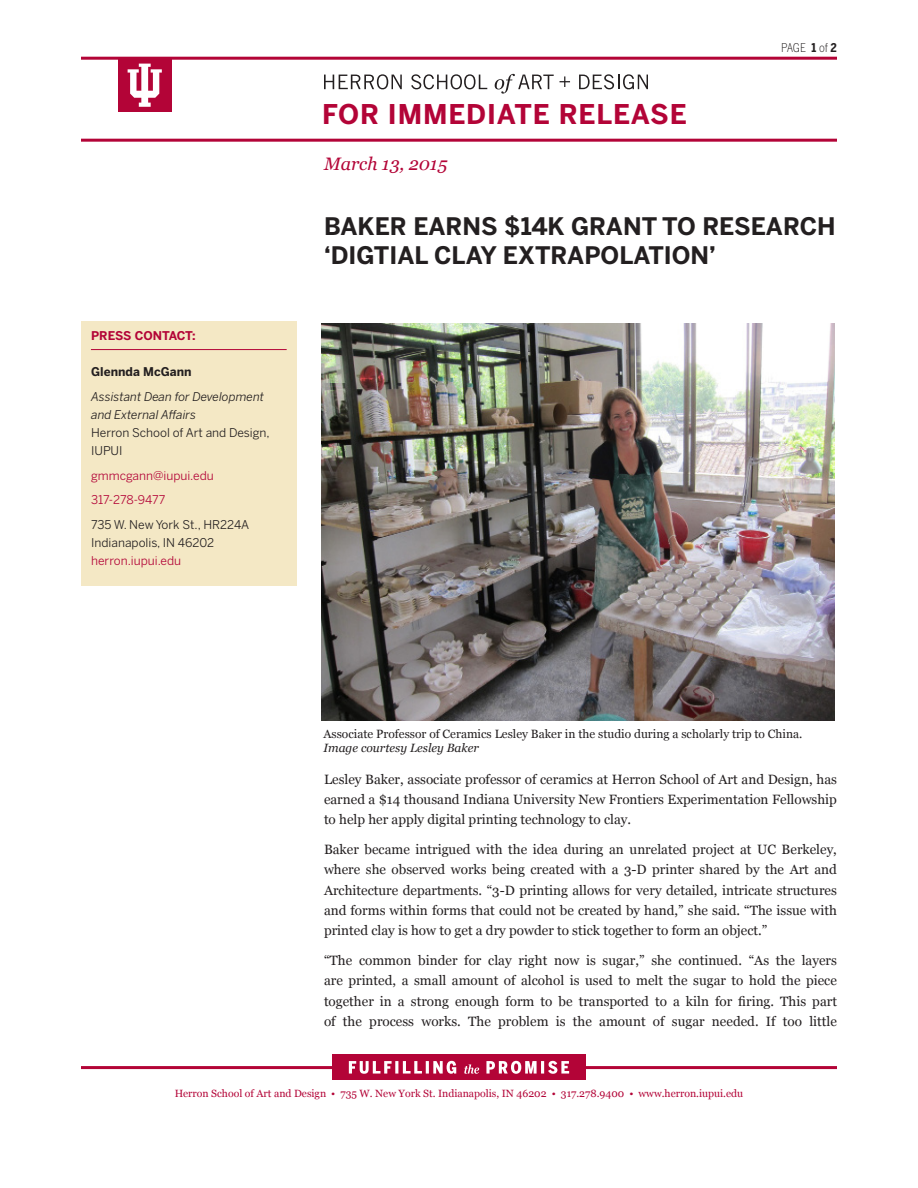
<style>
.page{position:relative;width:918px;height:1188px;background:#fff}
.page>*{position:absolute;margin:0;border:0;box-sizing:border-box;transform-origin:0 0}
.t1{font:700 27px "Benton Sans";letter-spacing:.03em;color:#b30437}
.t2{font:700 24px/28.8px "Benton Sans";color:#231f20}
.t3{font:italic 18px "Georgia";color:#b30437}
.t4{font:13.5px/20.2px "Georgia";color:#231f20;text-align:justify}
.t5{font:12px/14.4px "Georgia";color:#231f20}
.t6{font:italic 12px/18px "Benton Sans";color:#231f20}
.t7{font:12px/18px "Benton Sans";color:#231f20}
.t8{font:12px "Benton Sans";color:#b30437}
.t9{font:700 12px "Benton Sans";letter-spacing:-.01em;color:#b30437}
.t10{font:700 12px "Benton Sans";color:#231f20}
.t11{font:300 12px "Benton Sans Cond";letter-spacing:-.02em;color:#231f20}
.t12{font:10.5px "Georgia";color:#b30437}
.s1{font-weight:700}
.s2{font-style:normal}
.s3{color:#b30437}
.s4{font-style:italic}
</style>
<div class="page">
<hr style="left:81px;top:1066px;width:756px;height:3px;background:#b30437">
<div style="left:332px;top:1055px;width:254px;height:25px;background:#b30437"></div>
<hr style="left:81px;top:57px;width:756px;height:3px;background:#b30437">
<hr style="left:81px;top:139px;width:756px;height:3px;background:#b30437">
<div style="left:118px;top:58px;width:54px;height:54px;background:#b30437"></div>
<svg style="left:128px;top:64px;width:34px;height:43px"></svg>
<svg style="left:324px;top:74px;width:78px;height:15px"></svg>
<svg style="left:411px;top:74px;width:76px;height:15px"></svg>
<svg style="left:495px;top:74px;width:59px;height:20px"></svg>
<svg style="left:560px;top:76px;width:10px;height:11px"></svg>
<svg style="left:579px;top:74px;width:69px;height:15px"></svg>
<svg style="left:349px;top:1061px;width:220px;height:13px"></svg>
<div style="left:81px;top:322px;width:216px;height:264px;background:#f4e8c5"></div>
<hr style="left:91px;top:349px;width:196px;height:1px;background:#b30437">
<img style="left:321px;top:324px;width:514px;height:396px">
<h1 class="t1" style="left:322px;top:97px;width:366px">FOR IMMEDIATE RELEASE</h1>
<p class="t3" style="left:324px;top:151px;width:125px">March 13, 2015</p>
<p class="t11" style="left:781px;top:40px;width:57px">PAGE <span class="s1">1</span> of <span class="s1">2</span></p>
<p class="t9" style="left:91px;top:328px;width:106px">PRESS CONTACT:</p>
<p class="t10" style="left:91px;top:364px;width:102px">Glennda McGann</p>
<p class="t6" style="left:91px;top:388px;width:180px">Assistant Dean for Development and External Affairs<br><span class="s2">Herron School of Art and Design,<br>IUPUI</span></p>
<p class="t8" style="left:91px;top:468px;width:124px">gmmcgann@iupui.edu</p>
<p class="t8" style="left:91px;top:493px;width:76px">317-278-9477</p>
<p class="t7" style="left:91px;top:516px;width:160px">735 W. New York St., HR224A<br>Indianapolis, IN 46202 <span class="s3">herron.iupui.edu</span></p>
<p class="t2" style="left:324px;top:212px;width:513px">BAKER EARNS $14K GRANT TO RESEARCH ‘DIGTIAL CLAY EXTRAPOLATION’</p>
<p class="t5" style="left:324px;top:726px;width:480px">Associate Professor of Ceramics Lesley Baker in the studio during a scholarly trip to China.<br><span class="s4">Image courtesy Lesley Baker</span></p>
<p class="t4" style="left:324px;top:768px;width:514px">Lesley Baker, associate professor of ceramics at Herron School of Art and Design, has earned a $14 thousand Indiana University New Frontiers Experimentation Fellowship to help her apply digital printing technology to clay.</p>
<p class="t4" style="left:324px;top:839px;width:514px">Baker became intrigued with the idea during an unrelated project at UC Berkeley, where she observed works being created with a 3-D printer shared by the Art and Architecture departments. “3-D printing allows for very detailed, intricate structures and forms within forms that could not be created by hand,” she said. “The issue with printed clay is how to get a dry powder to stick together to form an object.”</p>
<p class="t4" style="left:324px;top:950px;width:514px">“The common binder for clay right now is sugar,” she continued. “As the layers are printed, a small amount of alcohol is used to melt the sugar to hold the piece together in a strong enough form to be transported to a kiln for firing. This part of the process works. The problem is the amount of sugar needed. If too little</p>
<p class="t12" style="left:175px;top:1086px;width:570px">Herron School of Art and Design • 735 W. New York St. Indianapolis, IN 46202 • 317.278.9400 • www.herron.iupui.edu</p>
</div>
